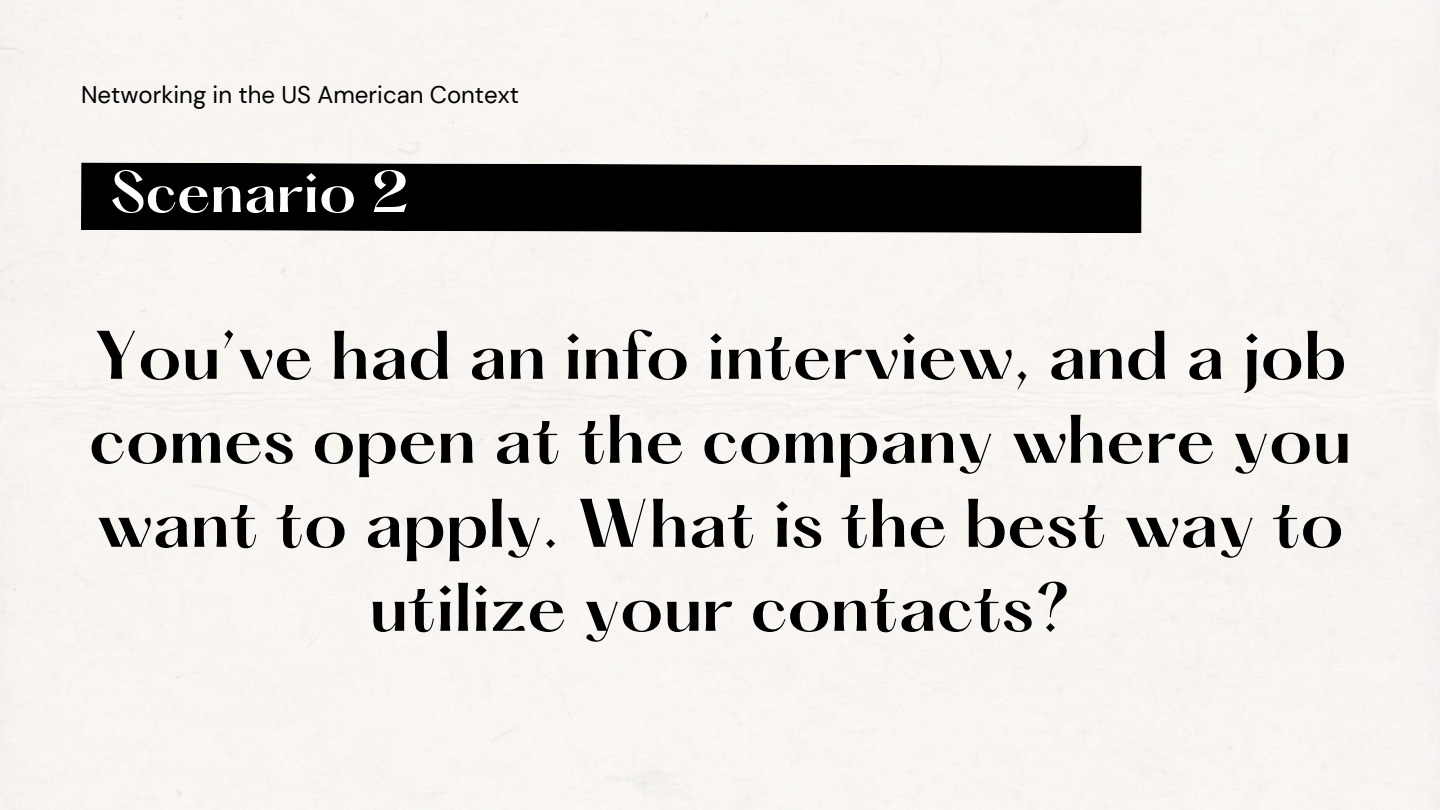
<style>
.page{position:relative;width:1440px;height:810px;background:#fff}
.page>*{position:absolute;margin:0;border:0;box-sizing:border-box;transform-origin:0 0}
.t1{font:600 60px/84px "Hatton";color:#000;text-align:center}
.t2{font:600 51.3px "Hatton";color:#fff}
.t3{font:24px "DM Sans";color:#000}
</style>
<div class="page">
<div style="left:81px;top:163px;width:1061px;height:70px;background:#000"></div>
<p class="t3" style="left:81px;top:80px;width:440px">Networking in the US American Context</p>
<p class="t2" style="left:110px;top:168px;width:300px">Scenario 2</p>
<p class="t1" style="left:89px;top:320px;width:1264px">You’ve had an info interview, and a job comes open at the company where you want to apply. What is the best way to utilize your contacts?</p>
</div>
